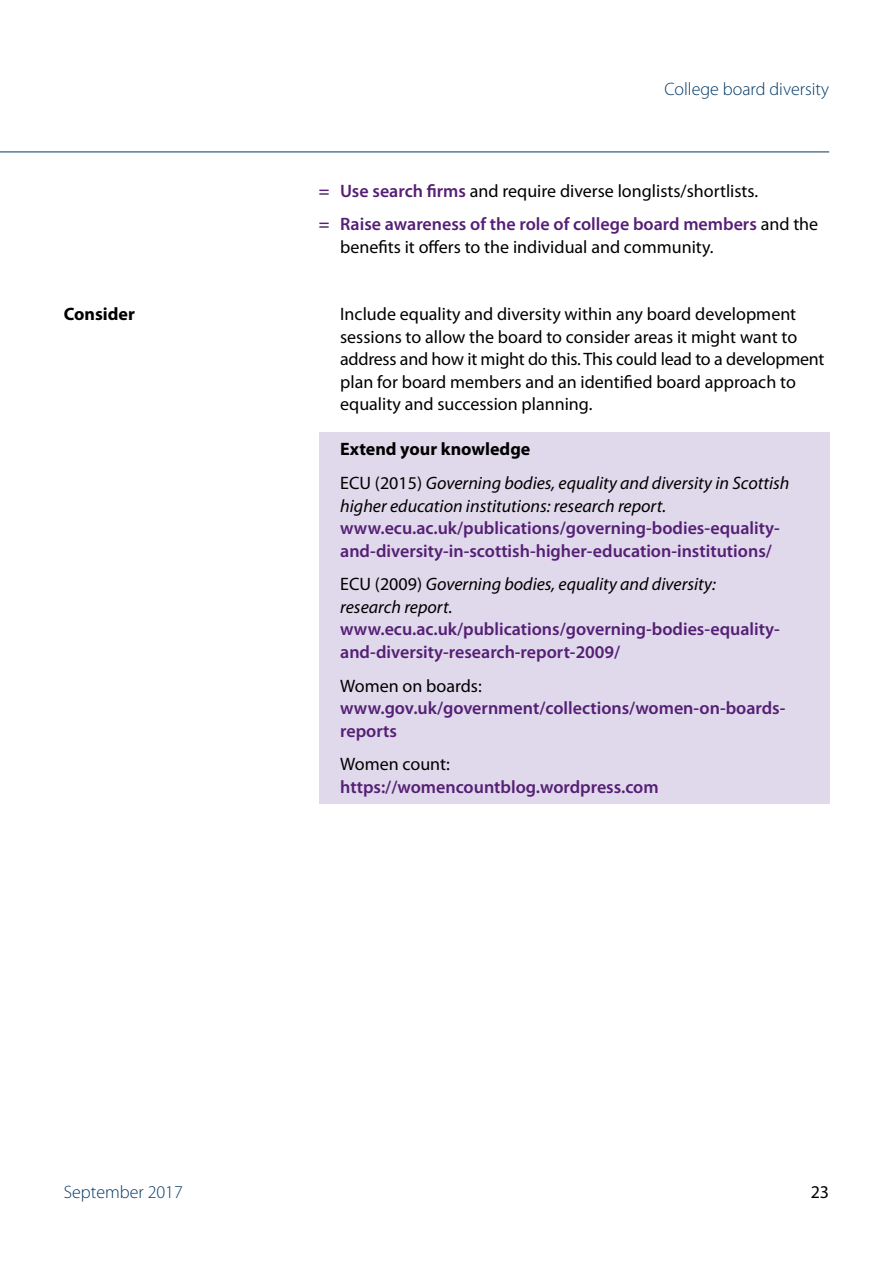
<style>
.page{position:relative;width:893px;height:1263px;background:#fff}
.page>*{position:absolute;margin:0;border:0;box-sizing:border-box;transform-origin:0 0}
.t1{font:600 18px/22.5px "Myriad Pro";color:#551f75}
.t2{font:18px/22.5px "Myriad Pro";color:#000}
.t3{font:italic 18px/33.8px "Myriad Pro";color:#000}
.t4{font:300 18px "Myriad Pro";color:#003865}
.t5{font:700 18px "Myriad Pro";color:#000}
.s1{font-weight:400;color:#000}
.s2{font-weight:700;font-style:normal}
.s3{font-style:normal}
</style>
<div class="page">
<hr style="left:0;top:152px;width:829px;height:1px;background:#003865">
<div style="left:319px;top:433px;width:510px;height:371px;background:#e0d9eb"></div>
<p class="t4" style="left:664px;top:79px;width:166px">College board diversity</p>
<p class="t5" style="left:64px;top:304px;width:73px">Consider</p>
<p class="t1" style="left:319px;top:174px;width:501px;line-height:33.8px">= Use search firms <span class="s1">and require diverse longlists/shortlists.<br></span>= Raise awareness of the role of college board members <span class="s1">and the</span></p>
<p class="t2" style="left:340px;top:236px;width:375px">benefits it offers to the individual and community.</p>
<p class="t2" style="left:340px;top:303px;width:486px">Include equality and diversity within any board development sessions to allow the board to consider areas it might want to address and how it might do this. This could lead to a development plan for board members and an identified board approach to equality and succession planning.</p>
<p class="t3" style="left:340px;top:433px;width:451px"><span class="s2">Extend your knowledge<br></span><span class="s3">ECU (2015)</span> Governing bodies, equality and diversity in Scottish</p>
<p class="t3" style="left:340px;top:489px;width:328px">higher education institutions: research report.</p>
<p class="t1" style="left:340px;top:517px;width:441px">www.ecu.ac.uk/publications/governing-bodies-equality&shy;and-diversity-in-scottish-higher-education-institutions/</p>
<p class="t3" style="left:340px;top:573px;width:377px;line-height:22.5px"><span class="s3">ECU (2009)</span> Governing bodies, equality and diversity: research report.</p>
<p class="t1" style="left:340px;top:618px;width:441px">www.ecu.ac.uk/publications/governing-bodies-equality&shy;and-diversity-research-report-2009/</p>
<p class="t2" style="left:340px;top:675px;width:143px">Women on boards:</p>
<p class="t1" style="left:340px;top:697px;width:447px">www.gov.uk/government/collections/women-on-boards&shy;reports</p>
<p class="t2" style="left:340px;top:753px;width:111px">Women count:</p>
<p class="t1" style="left:340px;top:776px;width:320px">https://womencountblog.wordpress.com</p>
<p class="t4" style="left:64px;top:1182px;width:121px">September 2017</p>
<p class="t2" style="left:811px;top:1181px;width:20px">23</p>
</div>
